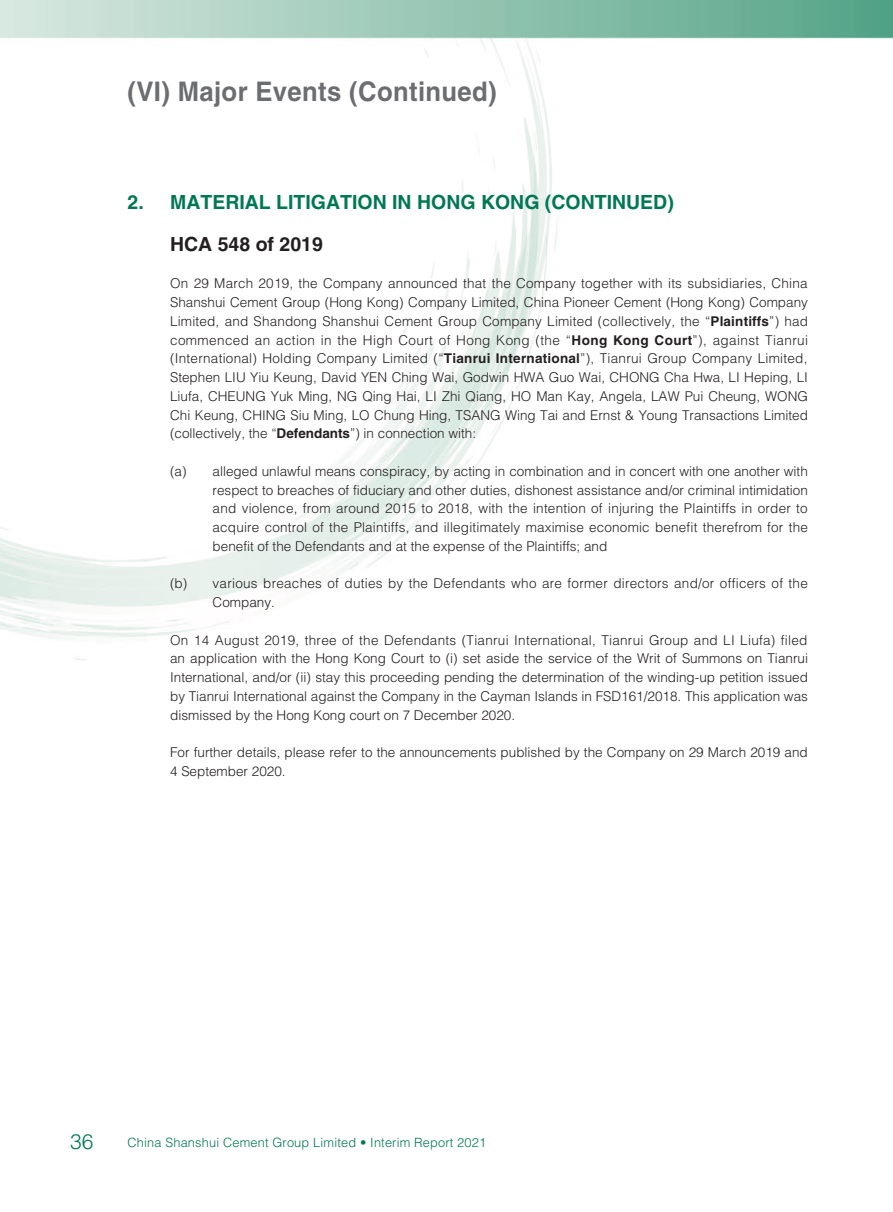
<style>
.page{position:relative;width:893px;height:1212px;background:#fff}
.page>*{position:absolute;margin:0;border:0;box-sizing:border-box;transform-origin:0 0}
.t1{font:700 27px "Helvetica LT Std";letter-spacing:.015em;color:#6c6d70;scale:.95 1}
.t2{font:300 21px "Helvetica LT Std";color:#007854}
.t3{font:700 19.5px "Helvetica LT Std";color:#007854}
.t4{font:700 19.5px "Helvetica LT Std";color:#231f20}
.t5{font:300 13.5px/18.8px "Helvetica LT Std";color:#231f20;text-align:justify}
.t6{font:300 13.5px/18.8px "Helvetica LT Std";letter-spacing:.02em;color:#231f20}
.t7{font:300 12.75px "Helvetica LT Std";letter-spacing:.015em;color:#007854}
.s1{font-weight:700}
</style>
<div class="page">
<img style="left:0;top:0;width:893px;height:661px">
<h1 class="t1" style="left:128px;top:75px;width:390px">(VI) Major Events (Continued)</h1>
<h3 class="t3" style="left:128px;top:190px;width:548px">2. MATERIAL LITIGATION IN HONG KONG (CONTINUED)</h3>
<h3 class="t4" style="left:170px;top:232px;width:154px">HCA 548 of 2019</h3>
<p class="t5" style="left:170px;top:274px;width:640px">On 29 March 2019, the Company announced that the Company together with its subsidiaries, China Shanshui Cement Group (Hong Kong) Company Limited, China Pioneer Cement (Hong Kong) Company Limited, and Shandong Shanshui Cement Group Company Limited (collectively, the “<span class="s1">Plaintiffs</span>”) had commenced an action in the High Court of Hong Kong (the “<span class="s1">Hong Kong Court</span>”), against Tianrui (International) Holding Company Limited (“<span class="s1">Tianrui International</span>”), Tianrui Group Company Limited, Stephen LIU Yiu Keung, David YEN Ching Wai, Godwin HWA Guo Wai, CHONG Cha Hwa, LI Heping, LI Liufa, CHEUNG Yuk Ming, NG Qing Hai, LI Zhi Qiang, HO Man Kay, Angela, LAW Pui Cheung, WONG Chi Keung, CHING Siu Ming, LO Chung Hing, TSANG Wing Tai and Ernst &amp; Young Transactions Limited (collectively, the “<span class="s1">Defendants</span>”) in connection with:</p>
<p class="t5" style="left:213px;top:461px;width:597px;text-indent:-43px">(a) alleged unlawful means conspiracy, by acting in combination and in concert with one another with respect to breaches of fiduciary and other duties, dishonest assistance and/or criminal intimidation and violence, from around 2015 to 2018, with the intention of injuring the Plaintiffs in order to acquire control of the Plaintiffs, and illegitimately maximise economic benefit therefrom for the benefit of the Defendants and at the expense of the Plaintiffs; and</p>
<p class="t6" style="left:213px;top:574px;width:597px;text-indent:-43px">(b) various breaches of duties by the Defendants who are former directors and/or officers of the<br>Company.</p>
<p class="t5" style="left:170px;top:630px;width:640px">On 14 August 2019, three of the Defendants (Tianrui International, Tianrui Group and LI Liufa) filed an application with the Hong Kong Court to (i) set aside the service of the Writ of Summons on Tianrui International, and/or (ii) stay this proceeding pending the determination of the winding-up petition issued by Tianrui International against the Company in the Cayman Islands in FSD161/2018. This application was dismissed by the Hong Kong court on 7 December 2020.</p>
<p class="t5" style="left:170px;top:743px;width:639px">For further details, please refer to the announcements published by the Company on 29 March 2019 and<br>4 September 2020.</p>
<h2 class="t2" style="left:70px;top:1128px;width:25px">36</h2>
<p class="t7" style="left:128px;top:1134px;width:360px">China Shanshui Cement Group Limited • Interim Report 2021</p>
</div>
